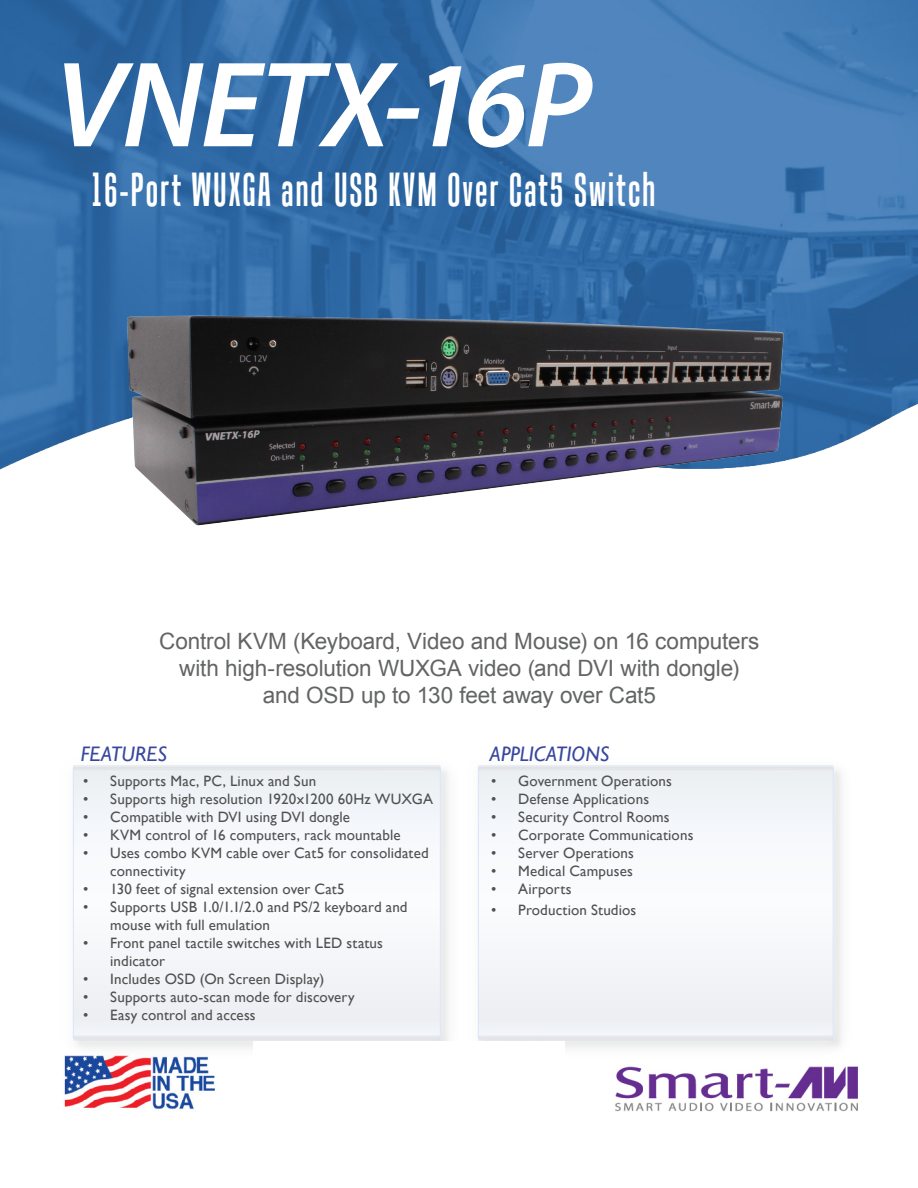
<style>
.page{position:relative;width:918px;height:1188px;background:#fff}
.page>*{position:absolute;margin:0;border:0;box-sizing:border-box;transform-origin:0 0}
.t1{font:italic 600 123px "Myriad Pro";letter-spacing:-.02em;color:#fff}
.t2{font:46.5px "Tandelle";letter-spacing:.05em;color:#fff}
.t3{font:22.5px "Arial";letter-spacing:-.005em;color:#626465}
.t4{font:italic 21px "Gill Sans";color:#38479d}
.t5{font:15px/18px "Gill Sans";letter-spacing:.01em;color:#505050}
</style>
<div class="page">
<img style="left:64px;top:1064px;width:794px;height:48px">
<img style="left:0;top:0;width:918px;height:470px">
<img style="left:565px;top:767px;width:277px;height:281px">
<div style="left:478px;top:765px;width:355px;height:276px;background:#f4f6f9"></div>
<img style="left:64px;top:766px;width:384px;height:292px">
<div style="left:73px;top:765px;width:367px;height:276px;background:#f4f6f9"></div>
<div style="left:253px;top:1041px;width:312px;height:97px;background:#fff"></div>
<img style="left:109px;top:298px;width:683px;height:228px">
<p class="t1" style="left:54px;top:27px;width:539px">VNETX-16P</p>
<p class="t2" style="left:90px;top:163px;width:567px">16-Port WUXGA and USB KVM Over Cat5 Switch</p>
<p class="t3" style="left:159px;top:627px;width:602px">Control KVM (Keyboard, Video and Mouse) on 16 computers</p>
<p class="t3" style="left:179px;top:654px;width:562px">with high-resolution WUXGA video (and DVI with dongle)</p>
<p class="t3" style="left:263px;top:681px;width:395px">and OSD up to 130 feet away over Cat5</p>
<p class="t4" style="left:81px;top:741px;width:88px">FEATURES</p>
<p class="t5" style="left:83px;top:772px;width:234px">• Supports Mac, PC, Linux and Sun</p>
<p class="t5" style="left:83px;top:790px;width:351px">• Supports high resolution 1920x1200 60Hz WUXGA</p>
<p class="t5" style="left:83px;top:808px;width:268px">• Compatible with DVI using DVI dongle</p>
<p class="t5" style="left:83px;top:826px;width:319px">• KVM control of 16 computers, rack mountable</p>
<p class="t5" style="left:110px;top:844px;width:320px;text-indent:-27px">• Uses combo KVM cable over Cat5 for consolidated connectivity</p>
<p class="t5" style="left:83px;top:880px;width:263px">• 130 feet of signal extension over Cat5</p>
<p class="t5" style="left:110px;top:898px;width:299px;text-indent:-27px">• Supports USB 1.0/1.1/2.0 and PS/2 keyboard and mouse with full emulation</p>
<p class="t5" style="left:110px;top:934px;width:274px;text-indent:-27px">• Front panel tactile switches with LED status indicator</p>
<p class="t5" style="left:83px;top:970px;width:242px">• Includes OSD (On Screen Display)</p>
<p class="t5" style="left:83px;top:988px;width:273px">• Supports auto-scan mode for discovery</p>
<p class="t5" style="left:83px;top:1006px;width:174px">• Easy control and access</p>
<p class="t4" style="left:490px;top:741px;width:121px">APPLICATIONS</p>
<p class="t5" style="left:491px;top:772px;width:182px">• Government Operations</p>
<p class="t5" style="left:491px;top:790px;width:159px">• Defense Applications</p>
<p class="t5" style="left:491px;top:808px;width:180px">• Security Control Rooms</p>
<p class="t5" style="left:491px;top:826px;width:204px">• Corporate Communications</p>
<p class="t5" style="left:491px;top:844px;width:144px">• Server Operations</p>
<p class="t5" style="left:491px;top:862px;width:143px">• Medical Campuses</p>
<p class="t5" style="left:491px;top:880px;width:82px">• Airports</p>
<p class="t5" style="left:491px;top:902px;width:147px">• Production Studios</p>
</div>
